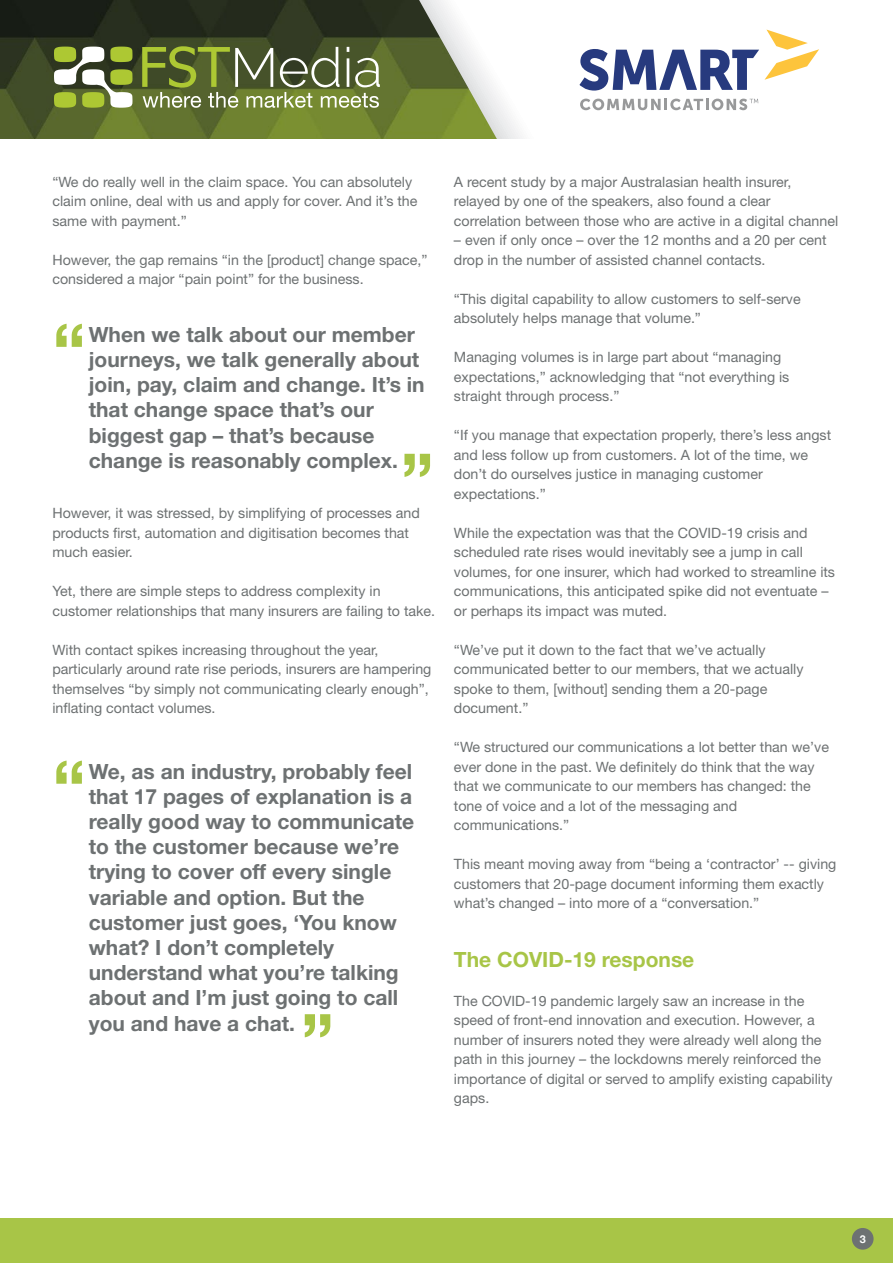
<style>
.page{position:relative;width:893px;height:1263px;background:#fff}
.page>*{position:absolute;margin:0;border:0;box-sizing:border-box;transform-origin:0 0}
.t1{font:700 72px "Helvetica Neue LT Std";color:#a8c547}
.t2{font:700 21px/25.2px "Helvetica Neue LT Std";color:#6d7172}
.t3{font:700 21px "Helvetica Neue LT Std";color:#a8c547}
.t4{font:14.25px/19.5px "Helvetica Neue LT Std";color:#6d7172}
.t5{font:700 10.8px "Helvetica Neue";color:#fff}
</style>
<div class="page">
<div style="left:0;top:1219px;width:893px;height:44px;background:#a8c547"></div>
<div style="left:852px;top:1228px;width:21px;height:22px;background:#6d7172;border-radius:50%"></div>
<img style="left:0;top:0;width:419px;height:139px">
<svg style="left:54px;top:47px;width:78px;height:61px"></svg>
<svg style="left:142px;top:46px;width:238px;height:62px;background:#737f4c"></svg>
<svg style="left:419px;top:0;width:349px;height:139px"></svg>
<svg style="left:580px;top:99px;width:178px;height:11px"></svg>
<svg style="left:579px;top:30px;width:240px;height:61px"></svg>
<p class="t4" style="left:52px;top:172px;width:367px">“We do really well in the claim space. You can absolutely claim online, deal with us and apply for cover. And it’s the same with payment.”</p>
<p class="t4" style="left:52px;top:250px;width:377px">However, the gap remains “in the [product] change space,” considered a major “pain point” for the business.</p>
<h1 class="t1" style="left:52px;top:305px;width:35px">“</h1>
<h2 class="t2" style="left:89px;top:321px;width:337px">When we talk about our member journeys, we talk generally about join, pay, claim and change. It’s in that change space that’s our biggest gap – that’s because change is reasonably complex.</h2>
<h1 class="t1" style="left:401px;top:435px;width:35px">”</h1>
<p class="t4" style="left:52px;top:503px;width:369px">However, it was stressed, by simplifying of processes and products first, automation and digitisation becomes that much easier.</p>
<p class="t4" style="left:52px;top:581px;width:384px">Yet, there are simple steps to address complexity in customer relationships that many insurers are failing to take.</p>
<p class="t4" style="left:52px;top:640px;width:381px">With contact spikes increasing throughout the year, particularly around rate rise periods, insurers are hampering themselves “by simply not communicating clearly enough”, inflating contact volumes.</p>
<h1 class="t1" style="left:52px;top:742px;width:35px">“</h1>
<p class="t2" style="left:89px;top:758px;width:327px">We, as an industry, probably feel that 17 pages of explanation is a really good way to communicate to the customer because we’re trying to cover off every single variable and option. But the customer just goes, ‘You know what? I don’t completely understand what you’re talking about and I’m just going to call you and have a chat.</p>
<h1 class="t1" style="left:301px;top:995px;width:35px">”</h1>
<p class="t4" style="left:454px;top:172px;width:386px">A recent study by a major Australasian health insurer, relayed by one of the speakers, also found a clear correlation between those who are active in a digital channel</p>
<p class="t4" style="left:454px;top:230px;width:374px">– even if only once – over the 12 months and a 20 per cent drop in the number of assisted channel contacts.</p>
<p class="t4" style="left:454px;top:289px;width:348px">“This digital capability to allow customers to self-serve absolutely helps manage that volume.”</p>
<p class="t4" style="left:454px;top:347px;width:337px">Managing volumes is in large part about “managing expectations,” acknowledging that “not everything is straight through process.”</p>
<p class="t4" style="left:454px;top:425px;width:379px">“If you manage that expectation properly, there’s less angst and less follow up from customers. A lot of the time, we don’t do ourselves justice in managing customer expectations.”</p>
<p class="t4" style="left:454px;top:523px;width:383px">While the expectation was that the COVID-19 crisis and scheduled rate rises would inevitably see a jump in call volumes, for one insurer, which had worked to streamline its communications, this anticipated spike did not eventuate – or perhaps its impact was muted.</p>
<p class="t4" style="left:454px;top:640px;width:351px">“We’ve put it down to the fact that we’ve actually communicated better to our members, that we actually spoke to them, [without] sending them a 20-page document.”</p>
<p class="t4" style="left:454px;top:737px;width:377px">“We structured our communications a lot better than we’ve ever done in the past. We definitely do think that the way that we communicate to our members has changed: the tone of voice and a lot of the messaging and communications.”</p>
<p class="t4" style="left:454px;top:854px;width:384px">This meant moving away from “being a ‘contractor’ -- giving customers that 20-page document informing them exactly what’s changed – into more of a “conversation.”</p>
<h2 class="t3" style="left:454px;top:946px;width:242px">The COVID-19 response</h2>
<p class="t4" style="left:454px;top:991px;width:380px">The COVID-19 pandemic largely saw an increase in the speed of front-end innovation and execution. However, a number of insurers noted they were already well along the path in this journey – the lockdowns merely reinforced the importance of digital or served to amplify existing capability gaps.</p>
<p class="t5" style="left:860px;top:1231px;width:8px">3</p>
</div>
